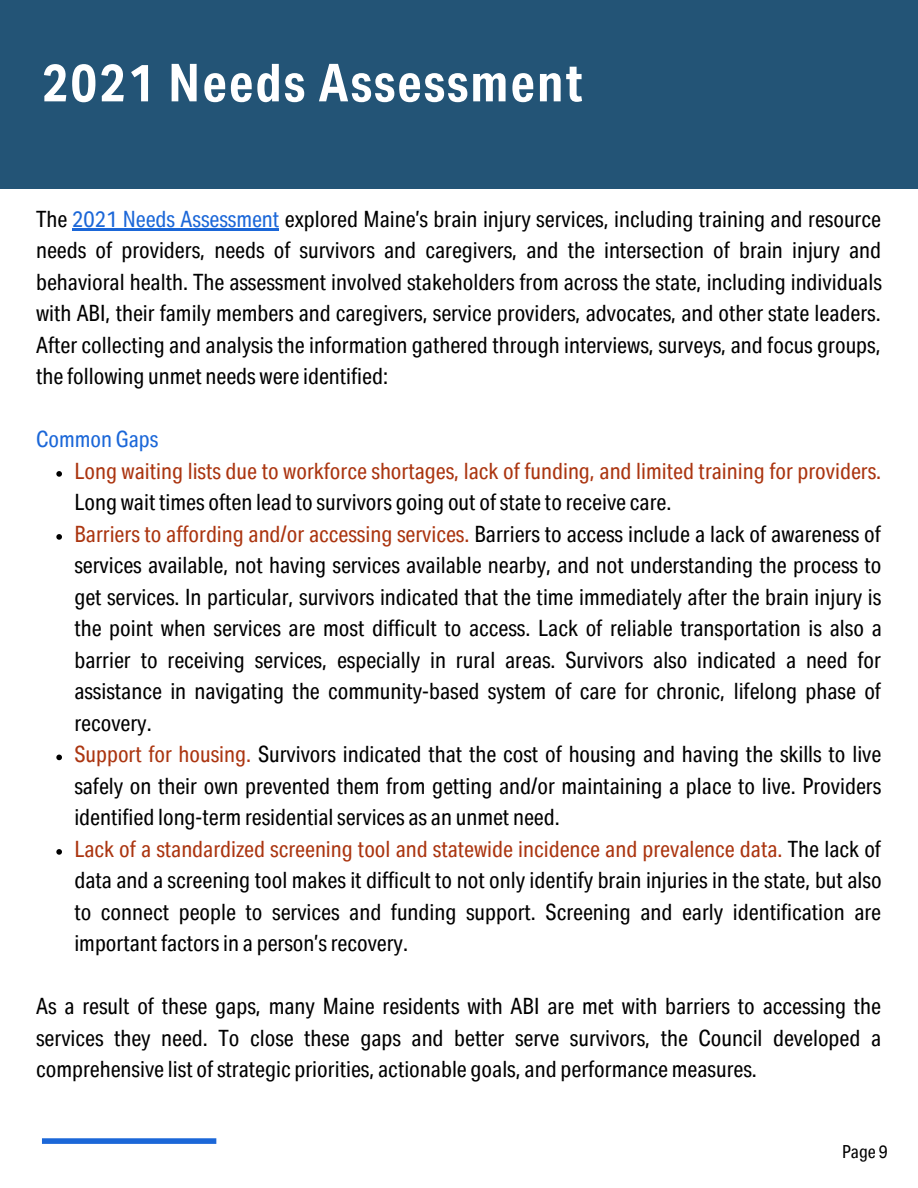
<style>
.page{position:relative;width:918px;height:1188px;background:#fff}
.page>*{position:absolute;margin:0;border:0;box-sizing:border-box;transform-origin:0 0}
.t1{font:700 52.5px "Aktiv Grotesk Cd";letter-spacing:.045em;color:#fff}
.t2{font:22.5px/31.5px "Aktiv Grotesk Cd";color:#000;text-align:justify}
.t3{font:22.5px/31.5px "Aktiv Grotesk Cd";color:#ab3510}
.t4{font:22.5px "Aktiv Grotesk Cd";color:#1b67d8}
.t5{font:18px "Aktiv Grotesk Cd";color:#000}
.s1{color:#1b67d8}
.s2{color:#000}
.s3{color:#ab3510}
</style>
<div class="page">
<div style="left:0;top:0;width:918px;height:189px;background:#235476"></div>
<div style="left:42px;top:1138px;width:174px;height:6px;background:#1b67d8"></div>
<svg style="left:56px;top:471px;width:6px;height:6px"></svg>
<svg style="left:56px;top:534px;width:6px;height:6px"></svg>
<svg style="left:56px;top:755px;width:6px;height:5px"></svg>
<svg style="left:56px;top:849px;width:6px;height:6px"></svg>
<hr style="left:72px;top:228px;width:109px;height:2px;background:#1b67d8">
<hr style="left:181px;top:228px;width:98px;height:2px;background:#1b67d8">
<p class="t1" style="left:42px;top:64px;width:542px">2021 Needs Assessment</p>
<p class="t2" style="left:36px;top:206px;width:847px">The <span class="s1">2021 Needs Assessment</span> explored Maine’s brain injury services, including training and resource needs of providers, needs of survivors and caregivers, and the intersection of brain injury and behavioral health. The assessment involved stakeholders from across the state, including individuals with ABI, their family members and caregivers, service providers, advocates, and other state leaders.<br>After collecting and analysis the information gathered through interviews, surveys, and focus groups, the following unmet needs were identified:</p>
<p class="t4" style="left:36px;top:431px;width:124px">Common Gaps</p>
<p class="t3" style="left:74px;top:458px;width:808px">Long waiting lists due to workforce shortages, lack of funding, and limited training for providers.<br><span class="s2">Long wait times often lead to survivors going out of state to receive care.</span></p>
<p class="t2" style="left:74px;top:521px;width:809px"><span class="s3">Barriers to affording and/or accessing services.</span> Barriers to access include a lack of awareness of services available, not having services available nearby, and not understanding the process to get services. In particular, survivors indicated that the time immediately after the brain injury is the point when services are most difficult to access. Lack of reliable transportation is also a barrier to receiving services, especially in rural areas. Survivors also indicated a need for assistance in navigating the community-based system of care for chronic, lifelong phase of recovery.</p>
<p class="t2" style="left:74px;top:742px;width:809px"><span class="s3">Support for housing.</span> Survivors indicated that the cost of housing and having the skills to live safely on their own prevented them from getting and/or maintaining a place to live. Providers identified long-term residential services as an unmet need.</p>
<p class="t2" style="left:74px;top:836px;width:809px"><span class="s3">Lack of a standardized screening tool and statewide incidence and prevalence data.</span> The lack of data and a screening tool makes it difficult to not only identify brain injuries in the state, but also to connect people to services and funding support. Screening and early identification are important factors in a person’s recovery.</p>
<p class="t2" style="left:36px;top:994px;width:847px">As a result of these gaps, many Maine residents with ABI are met with barriers to accessing the services they need. To close these gaps and better serve survivors, the Council developed a comprehensive list of strategic priorities, actionable goals, and performance measures.</p>
<p class="t5" style="left:842px;top:1145px;width:47px">Page 9</p>
</div>
